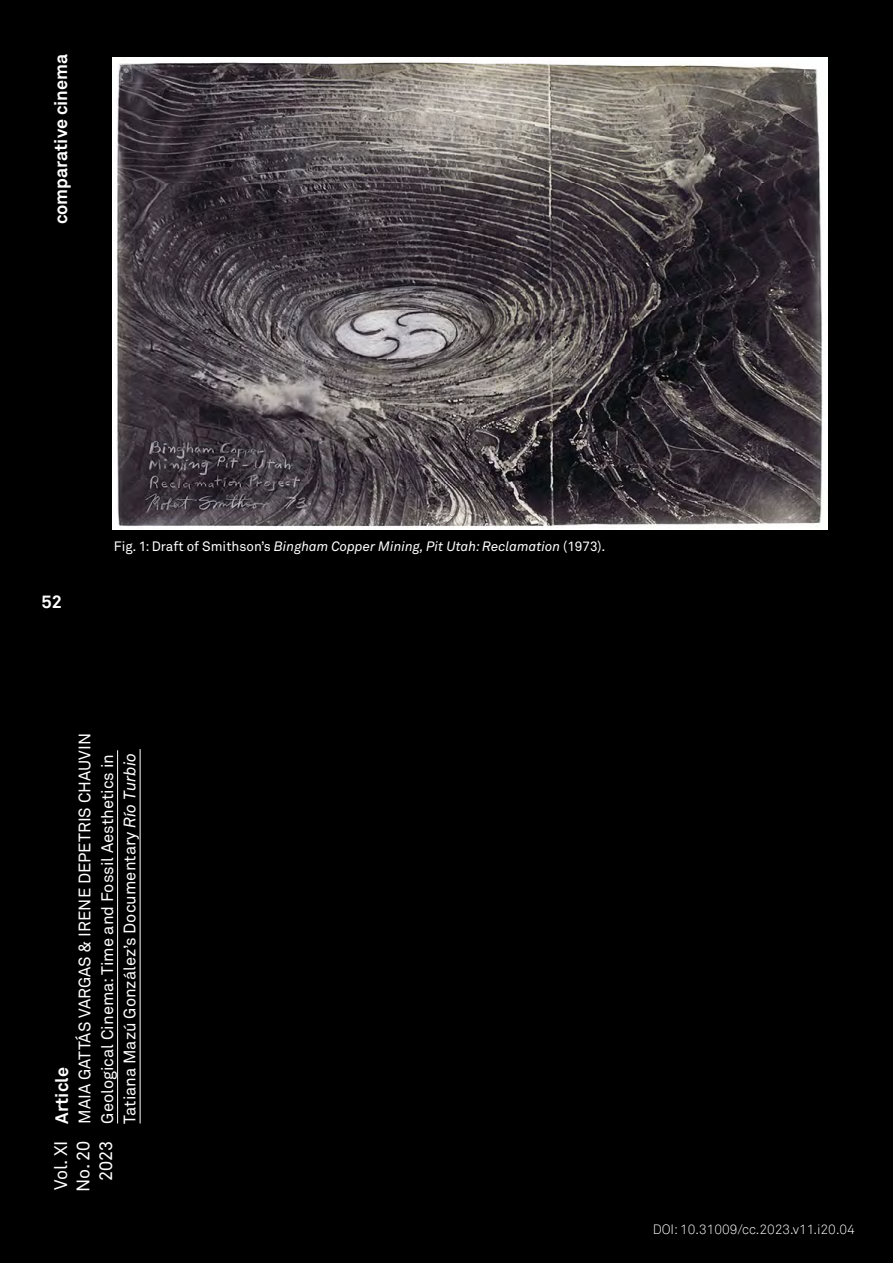
<style>
.page{position:relative;width:893px;height:1263px;background:#000}
.page>*{position:absolute;margin:0;border:0;box-sizing:border-box;transform-origin:0 0}
.t1{font:700 18px "Akkurat";color:#fff}
.t2{font:18px/22.5px "Akkurat Pro";color:#fff;text-align:right}
.t3{font:16.5px "Akkurat Pro";color:#fff}
.t4{font:italic 13.5px "Akkurat Pro";color:#fff}
.t5{font:300 13.5px "Akkurat";color:#fff}
.s1{font-style:normal}
.s2{font-style:italic}
</style>
<div class="page">
<hr style="left:117px;top:750px;width:1px;height:373px;background:#fff">
<hr style="left:140px;top:749px;width:1px;height:374px;background:#fff">
<img style="left:112px;top:57px;width:715px;height:473px">
<p class="t1" style="left:49px;top:224px;width:172px;rotate:-90deg">comparative cinema</p>
<p class="t1" style="left:42px;top:591px;width:22px">52</p>
<p class="t4" style="left:114px;top:539px;width:493px"><span class="s1">Fig. 1: Draft of Smithson’s</span> Bingham Copper Mining, Pit Utah: Reclamation <span class="s1">(1973).</span></p>
<p class="t3" style="left:75px;top:1123px;width:392px;rotate:-90deg">MAIA GATTÁS VARGAS &amp; IRENE DEPETRIS CHAUVIN</p>
<p class="t1" style="left:50px;top:1123px;width:58px;rotate:-90deg">Article</p>
<p class="t3" style="left:98px;top:1123px;width:371px;rotate:-90deg">Geological Cinema: Time and Fossil Aesthetics in</p>
<p class="t3" style="left:120px;top:1123px;width:372px;rotate:-90deg">Tatiana Mazú González’s Documentary <span class="s2">Río Turbio</span></p>
<p class="t2" style="left:50px;top:1192px;width:53px;rotate:-90deg">Vol. XI<br>No. 20<br>2023</p>
<p class="t5" style="left:653px;top:1222px;width:203px">DOI: 10.31009/cc.2023.v11.i20.04</p>
</div>
